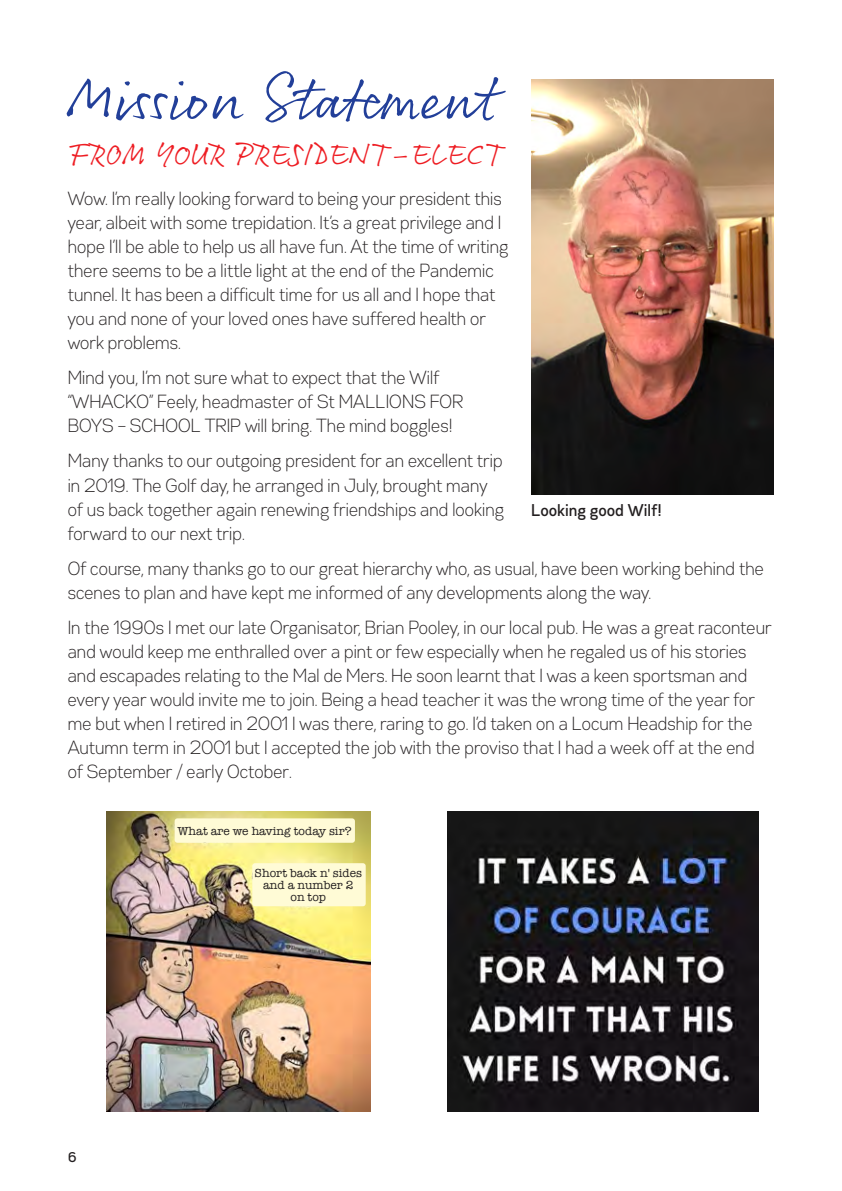
<style>
.page{position:relative;width:842px;height:1191px;background:#fff}
.page>*{position:absolute;margin:0;border:0;box-sizing:border-box;transform-origin:0 0}
.t1{font:60px "Rollerscript Smooth";color:#223f99}
.t2{font:32px "Rollerscript Smooth";color:#ee1d23}
.t3{font:19px/24px "Gabriel Sans Cond Light";color:#231f20}
.t4{font:17px "Gabriel Sans Cond Medium";color:#231f20}
.t5{font:14px "Gabriel Sans Cond Medium";color:#231f20}
.t6{font:12px "American Typewriter";color:#231f20}
</style>
<div class="page">
<img style="left:531px;top:79px;width:243px;height:415px">
<img style="left:448px;top:811px;width:311px;height:300px">
<img style="left:107px;top:811px;width:264px;height:300px">
<div style="left:175px;top:818px;width:180px;height:24px;background:#fffbd6;border-radius:3px"></div>
<div style="left:252px;top:863px;width:114px;height:43px;background:#fffbd6;border-radius:3px"></div>
<p class="t1" style="left:68px;top:62px;width:429px">Mission Statement</p>
<p class="t2" style="left:68px;top:134px;width:436px">FROM YOUR PRESIDENT-ELECT</p>
<p class="t3" style="left:68px;top:187px;width:442px">Wow. I’m really looking forward to being your president this year, albeit with some trepidation. It’s a great privilege and I hope I’ll be able to help us all have fun. At the time of writing there seems to be a little light at the end of the Pandemic tunnel. It has been a difficult time for us all and I hope that you and none of your loved ones have suffered health or work problems.</p>
<p class="t3" style="left:68px;top:366px;width:397px">Mind you, I’m not sure what to expect that the Wilf “WHACKO” Feely, headmaster of St MALLIONS FOR<br>BOYS – SCHOOL TRIP will bring. The mind boggles!</p>
<p class="t3" style="left:68px;top:449px;width:438px">Many thanks to our outgoing president for an excellent trip in 2019. The Golf day, he arranged in July, brought many of us back together again renewing friendships and looking forward to our next trip.</p>
<p class="t3" style="left:68px;top:557px;width:698px">Of course, many thanks go to our great hierarchy who, as usual, have been working behind the scenes to plan and have kept me informed of any developments along the way.</p>
<p class="t3" style="left:68px;top:616px;width:706px">In the 1990s I met our late Organisator, Brian Pooley, in our local pub. He was a great raconteur and would keep me enthralled over a pint or few especially when he regaled us of his stories and escapades relating to the Mal de Mers. He soon learnt that I was a keen sportsman and every year would invite me to join. Being a head teacher it was the wrong time of the year for me but when I retired in 2001 I was there, raring to go. I’d taken on a Locum Headship for the Autumn term in 2001 but I accepted the job with the proviso that I had a week off at the end of September / early October.</p>
<p class="t4" style="left:531px;top:500px;width:132px">Looking good Wilf!</p>
<p class="t5" style="left:68px;top:1148px;width:10px">6</p>
<p class="t6" style="left:177px;top:821px;width:176px">What are we having today sir?</p>
<p class="t6" style="left:255px;top:863px;width:109px">Short back n' sides</p>
<p class="t6" style="left:263px;top:875px;width:92px">and a number 2</p>
<p class="t6" style="left:290px;top:887px;width:37px">on top</p>
</div>
